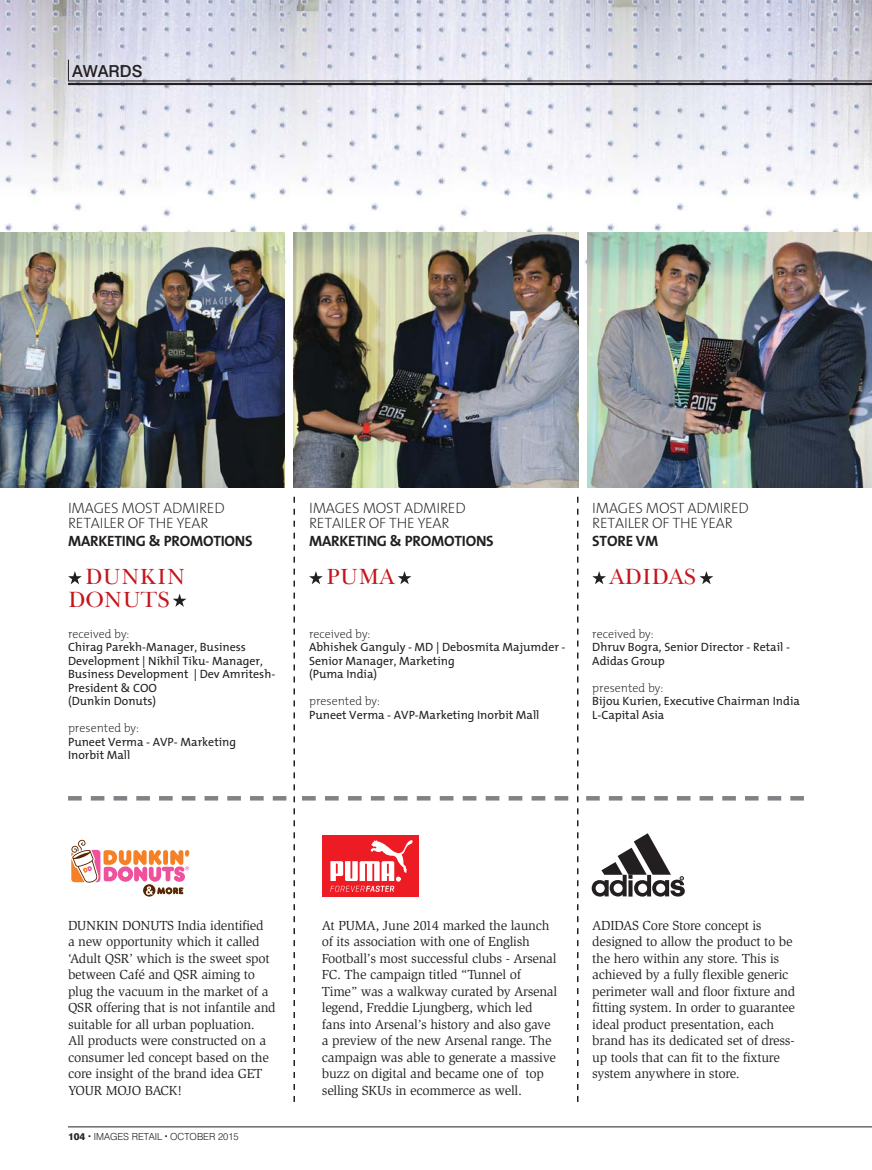
<style>
.page{position:relative;width:872px;height:1170px;background:#fff}
.page>*{position:absolute;margin:0;border:0;box-sizing:border-box;transform-origin:0 0}
.t1{font:22.5px/22.5px "Baskerton Regular SWFTE";color:#c4151c}
.t2{font:500 16.5px "Swiss 721 BT";color:#231f20}
.t3{font:200 15px/15px "Slo The Mix";letter-spacing:-.015em;color:#231f20}
.t4{font:700 15px "Slo The Mix";letter-spacing:-.015em;color:#231f20}
.t5{font:13.5px/16.5px "Slimbach LT";letter-spacing:-.02em;color:#231f20}
.t6{font:12px/13.5px "Slo The Mix";color:#231f20}
.t7{font:200 12px "Slo The Mix";color:#231f20}
.t8{font:300 9.75px "Swiss 721 BT";color:#231f20}
.s1{font-weight:800}
</style>
<div class="page">
<img style="left:270px;top:0;width:315px;height:26px">
<img style="left:566px;top:26px;width:19px;height:167px">
<img style="left:585px;top:0;width:286px;height:265px">
<img style="left:279px;top:0;width:287px;height:264px">
<img style="left:0;top:0;width:270px;height:232px">
<hr style="left:68px;top:1126px;width:804px;height:1px;background:#231f20">
<hr style="left:68px;top:81px;width:804px;height:1px;background:#231f20">
<hr style="left:68px;top:83px;width:804px;height:2px;background:#231f20">
<svg style="left:68px;top:60px;width:1px;height:21px"></svg>
<img style="left:871px;top:0;width:1px;height:158px">
<img style="left:871px;top:158px;width:1px;height:43px">
<svg style="left:143px;top:884px;width:12px;height:12px"></svg>
<svg style="left:71px;top:839px;width:119px;height:55px"></svg>
<div style="left:322px;top:834px;width:96px;height:62px;background:#ed1c24"></div>
<svg style="left:330px;top:840px;width:83px;height:51px"></svg>
<svg style="left:591px;top:833px;width:94px;height:64px"></svg>
<img style="left:0;top:232px;width:285px;height:256px">
<img style="left:293px;top:232px;width:285px;height:256px">
<img style="left:587px;top:232px;width:285px;height:256px">
<svg style="left:68px;top:571px;width:14px;height:13px"></svg>
<svg style="left:173px;top:593px;width:13px;height:13px"></svg>
<svg style="left:309px;top:571px;width:14px;height:13px"></svg>
<svg style="left:398px;top:571px;width:13px;height:13px"></svg>
<svg style="left:592px;top:571px;width:14px;height:13px"></svg>
<svg style="left:699px;top:571px;width:14px;height:13px"></svg>
<svg style="left:293px;top:496px;width:2px;height:605px"></svg>
<svg style="left:68px;top:796px;width:218px;height:4px"></svg>
<svg style="left:302px;top:796px;width:266px;height:4px"></svg>
<svg style="left:586px;top:796px;width:218px;height:4px"></svg>
<svg style="left:577px;top:496px;width:1px;height:605px"></svg>
<p class="t2" style="left:72px;top:65px;width:72px">AWARDS</p>
<p class="t3" style="left:68px;top:500px;width:158px">IMAGES MOST ADMIRED<br>RETAILER OF THE YEAR</p>
<p class="t3" style="left:309px;top:500px;width:158px">IMAGES MOST ADMIRED<br>RETAILER OF THE YEAR</p>
<p class="t3" style="left:592px;top:500px;width:158px">IMAGES MOST ADMIRED<br>RETAILER OF THE YEAR</p>
<p class="t4" style="left:68px;top:534px;width:186px">MARKETING &amp; PROMOTIONS</p>
<p class="t4" style="left:309px;top:534px;width:186px">MARKETING &amp; PROMOTIONS</p>
<p class="t4" style="left:592px;top:534px;width:67px">STORE VM</p>
<h1 class="t1" style="left:68px;top:565px;width:119px;text-indent:17px">DUNKIN<br>DONUTS</h1>
<h1 class="t1" style="left:326px;top:565px;width:70px">PUMA</h1>
<h1 class="t1" style="left:609px;top:565px;width:88px">ADIDAS</h1>
<p class="t7" style="left:68px;top:626px;width:63px">received by:</p>
<p class="t6" style="left:68px;top:640px;width:209px">Chirag Parekh-Manager, Business<br>Development | Nikhil Tiku- Manager,<br>Business Development | Dev Amritesh-<br>President &amp; COO<br>(Dunkin Donuts)</p>
<p class="t7" style="left:68px;top:721px;width:72px">presented by:</p>
<p class="t6" style="left:68px;top:735px;width:170px">Puneet Verma - AVP- Marketing<br>Inorbit Mall</p>
<p class="t7" style="left:309px;top:626px;width:63px">received by:</p>
<p class="t6" style="left:309px;top:640px;width:258px">Abhishek Ganguly - MD | Debosmita Majumder -<br>Senior Manager, Marketing<br>(Puma India)</p>
<p class="t7" style="left:309px;top:694px;width:72px">presented by:</p>
<p class="t6" style="left:309px;top:708px;width:232px">Puneet Verma - AVP-Marketing Inorbit Mall</p>
<p class="t7" style="left:592px;top:626px;width:63px">received by:</p>
<p class="t6" style="left:592px;top:640px;width:199px">Dhruv Bogra, Senior Director - Retail -<br>Adidas Group</p>
<p class="t7" style="left:592px;top:680px;width:72px">presented by:</p>
<p class="t6" style="left:592px;top:694px;width:209px">Bijou Kurien, Executive Chairman India<br>L-Capital Asia</p>
<p class="t5" style="left:68px;top:918px;width:209px">DUNKIN DONUTS India identified<br>a new opportunity which it called ‘Adult QSR’ which is the sweet spot between Café and QSR aiming to plug the vacuum in the market of a<br>QSR offering that is not infantile and suitable for all urban popluation.<br>All products were constructed on a consumer led concept based on the core insight of the brand idea GET<br>YOUR MOJO BACK!</p>
<p class="t5" style="left:322px;top:918px;width:237px">At PUMA, June 2014 marked the launch of its association with one of English Football’s most successful clubs - Arsenal FC. The campaign titled “Tunnel of Time” was a walkway curated by Arsenal legend, Freddie Ljungberg, which led fans into Arsenal’s history and also gave a preview of the new Arsenal range. The campaign was able to generate a massive buzz on digital and became one of top selling SKUs in ecommerce as well.</p>
<p class="t5" style="left:592px;top:918px;width:204px">ADIDAS Core Store concept is designed to allow the product to be the hero within any store. This is achieved by a fully flexible generic perimeter wall and floor fixture and fitting system. In order to guarantee ideal product presentation, each brand has its dedicated set of dress&shy;up tools that can fit to the fixture system anywhere in store.</p>
<p class="t8" style="left:68px;top:1132px;width:172px"><span class="s1">104 </span><sup>.</sup> IMAGES RETAIL <sup>.</sup> OCTOBER 2015</p>
</div>
